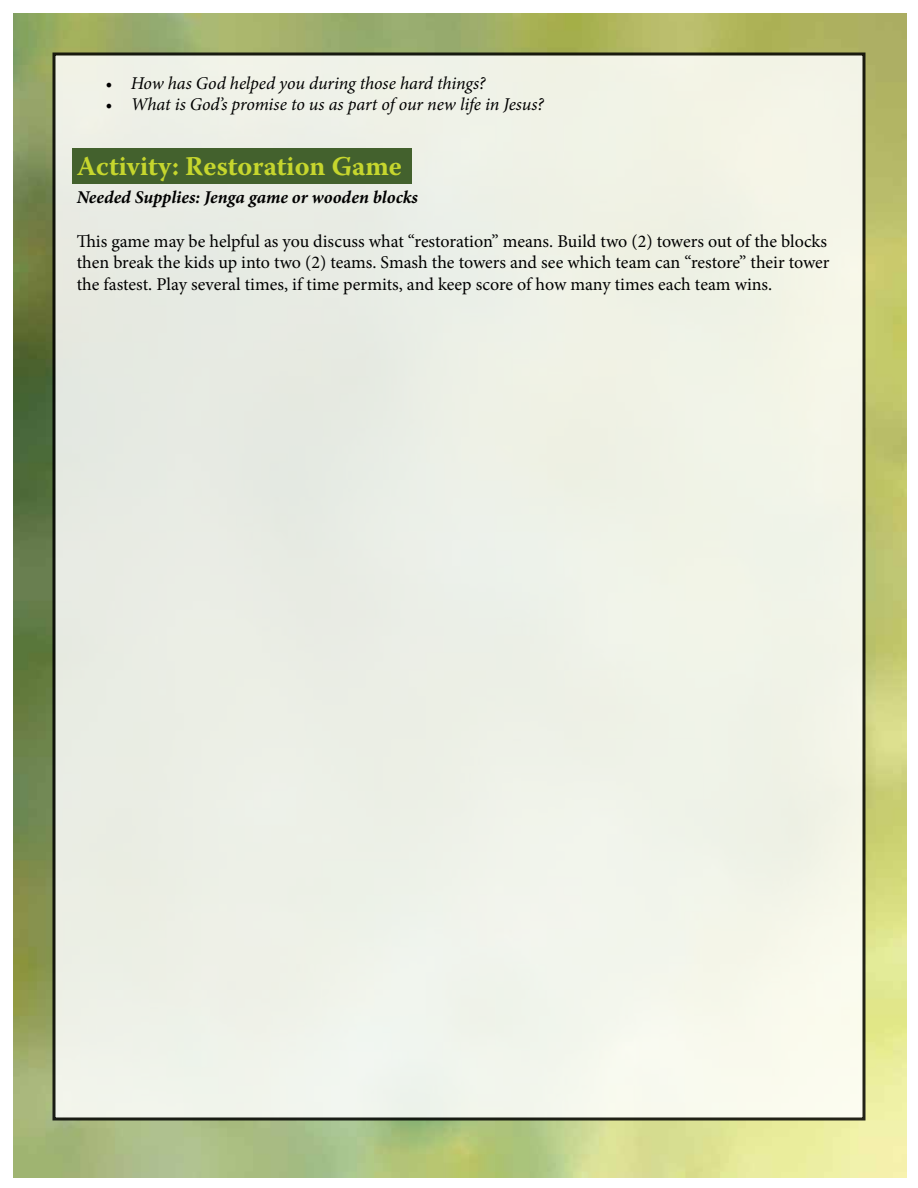
<style>
.page{position:relative;width:918px;height:1188px;background:#fff}
.page>*{position:absolute;margin:0;border:0;box-sizing:border-box;transform-origin:0 0}
.t1{font:700 27px "Warnock Pro";color:#c6d62d}
.t2{font:18px/21.6px "Minion Pro";letter-spacing:-.005em;color:#000}
.t3{font:italic 18px "Minion Pro";letter-spacing:-.01em;color:#000}
.t4{font:italic 700 18px "Minion Pro";color:#000}
</style>
<div class="page">
<img style="left:14px;top:13px;width:892px;height:1165px">
<div style="left:54px;top:54px;width:810px;height:1065px;background:#eef1e7"></div>
<div style="left:72px;top:148px;width:339px;height:36px;background:#43612d"></div>
<p class="t3" style="left:106px;top:71px;width:382px">• How has God helped you during those hard things?</p>
<p class="t3" style="left:106px;top:92px;width:440px">• What is God’s promise to us as part of our new life in Jesus?</p>
<h1 class="t1" style="left:77px;top:150px;width:327px">Activity: Restoration Game</h1>
<p class="t4" style="left:77px;top:185px;width:343px">Needed Supplies: Jenga game or wooden blocks</p>
<p class="t2" style="left:77px;top:230px;width:754px">This game may be helpful as you discuss what “restoration” means. Build two (2) towers out of the blocks then break the kids up into two (2) teams. Smash the towers and see which team can “restore” their tower the fastest. Play several times, if time permits, and keep score of how many times each team wins.</p>
</div>
